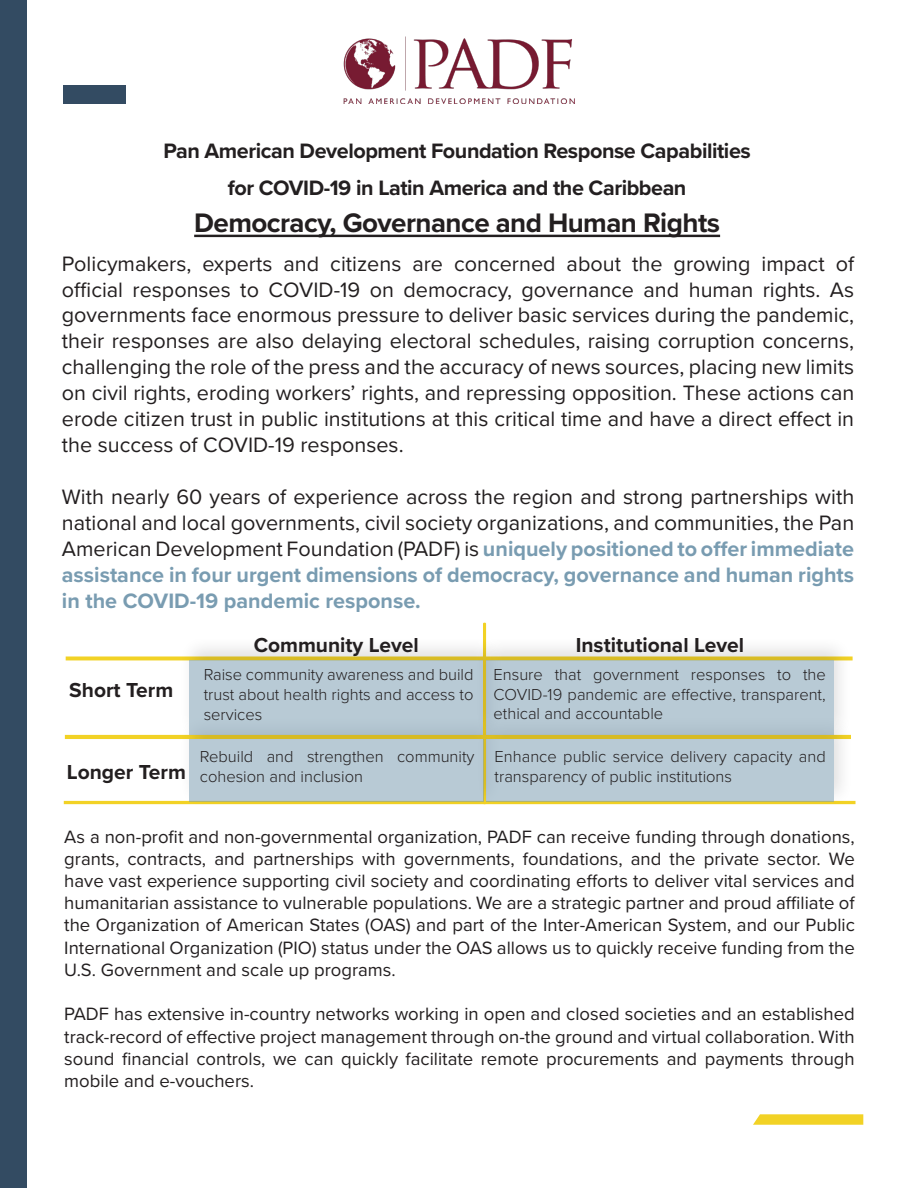
<style>
.page{position:relative;width:918px;height:1188px;background:#fff}
.page>*{position:absolute;margin:0;border:0;box-sizing:border-box;transform-origin:0 0}
.Títulos{font:700 27.75px "Proxima Nova";letter-spacing:-.02em;color:#231f20}
.Subtítulos{font:21.6px/26px "Proxima Nova";color:#231f20;text-align:justify}
.Títulos-2{font:700 21.6px "Proxima Nova";letter-spacing:-.02em;color:#231f20}
.Texto_independiente{font:700 21px "Proxima Nova";color:#231f20}
.Subtítulos-2{font:18.45px/22.2px "Proxima Nova";color:#231f20;text-align:justify}
.Texto_independiente-2{font:300 16.5px/19.8px "Proxima Nova";color:#231f20;text-align:justify}
.s1{font-weight:700;color:#799cb1}
</style>
<div class="page">
<div style="left:0;top:0;width:27px;height:1188px;background:#334b62"></div>
<div style="left:63px;top:86px;width:63px;height:18px;background:#334b62"></div>
<svg style="left:753px;top:1114px;width:110px;height:11px"></svg>
<svg style="left:66px;top:656px;width:112px;height:4px"></svg>
<div style="left:64px;top:801px;width:792px;height:3px;border:3px solid #f2d225"></div>
<hr style="left:483px;top:623px;width:3px;height:181px;background:#f2d225">
<hr style="left:65px;top:735px;width:786px;height:4px;background:#f2d225">
<img style="left:343px;top:36px;width:232px;height:68px">
<div style="left:178px;top:715px;width:325px;height:93px;background:#231f20;opacity:.28"></div>
<div style="left:189px;top:739px;width:294px;height:62px;background:#b8cad5"></div>
<div style="left:178px;top:636px;width:325px;height:105px;background:#231f20;opacity:.28"></div>
<div style="left:189px;top:660px;width:294px;height:75px;background:#b8cad5"></div>
<div style="left:475px;top:715px;width:378px;height:93px;background:#231f20;opacity:.28"></div>
<div style="left:486px;top:739px;width:347px;height:62px;background:#b8cad5"></div>
<hr style="left:194px;top:235px;width:526px;height:2px;background:#231f20">
<div style="left:475px;top:636px;width:378px;height:105px;background:#231f20;opacity:.28"></div>
<div style="left:486px;top:660px;width:347px;height:75px;background:#b8cad5"></div>
<p class="Títulos-2" style="left:163px;top:135px;width:589px">Pan American Development Foundation Response Capabilities</p>
<p class="Títulos-2" style="left:228px;top:172px;width:460px">for COVID-19 in Latin America and the Caribbean</p>
<p class="Títulos" style="left:194px;top:202px;width:527px">Democracy, Governance and Human Rights</p>
<p class="Subtítulos" style="left:62px;top:250px;width:794px">Policymakers, experts and citizens are concerned about the growing impact of official responses to COVID-19 on democracy, governance and human rights. As governments face enormous pressure to deliver basic services during the pandemic, their responses are also delaying electoral schedules, raising corruption concerns, challenging the role of the press and the accuracy of news sources, placing new limits on civil rights, eroding workers’ rights, and repressing opposition. These actions can erode citizen trust in public institutions at this critical time and have a direct effect in the success of COVID-19 responses.</p>
<p class="Subtítulos" style="left:62px;top:483px;width:794px">With nearly 60 years of experience across the region and strong partnerships with national and local governments, civil society organizations, and communities, the Pan American Development Foundation (PADF) is <span class="s1">uniquely positioned to offer immediate assistance in four urgent dimensions of democracy, governance and human rights in the COVID-19 pandemic response.</span></p>
<p class="Texto_independiente" style="left:254px;top:629px;width:167px">Community Level</p>
<p class="Texto_independiente" style="left:576px;top:629px;width:170px">Institutional Level</p>
<p class="Texto_independiente" style="left:69px;top:674px;width:106px">Short Term</p>
<p class="Texto_independiente-2" style="left:494px;top:664px;width:334px">Ensure that government responses to the COVID-19 pandemic are effective, transparent, ethical and accountable</p>
<p class="Texto_independiente-2" style="left:204px;top:664px;width:271px">Raise community awareness and build trust about health rights and access to services</p>
<p class="Texto_independiente-2" style="left:200px;top:745px;width:276px">Rebuild and strengthen community cohesion and inclusion</p>
<p class="Texto_independiente-2" style="left:495px;top:745px;width:333px">Enhance public service delivery capacity and transparency of public institutions</p>
<p class="Texto_independiente" style="left:67px;top:756px;width:121px">Longer Term</p>
<p class="Subtítulos-2" style="left:64px;top:825px;width:792px">As a non-profit and non-governmental organization, PADF can receive funding through donations, grants, contracts, and partnerships with governments, foundations, and the private sector. We have vast experience supporting civil society and coordinating efforts to deliver vital services and humanitarian assistance to vulnerable populations. We are a strategic partner and proud affiliate of the Organization of American States (OAS) and part of the Inter-American System, and our Public International Organization (PIO) status under the OAS allows us to quickly receive funding from the U.S. Government and scale up programs.</p>
<p class="Subtítulos-2" style="left:64px;top:1002px;width:792px">PADF has extensive in-country networks working in open and closed societies and an established track-record of effective project management through on-the ground and virtual collaboration. With sound financial controls, we can quickly facilitate remote procurements and payments through mobile and e-vouchers.</p>
</div>
